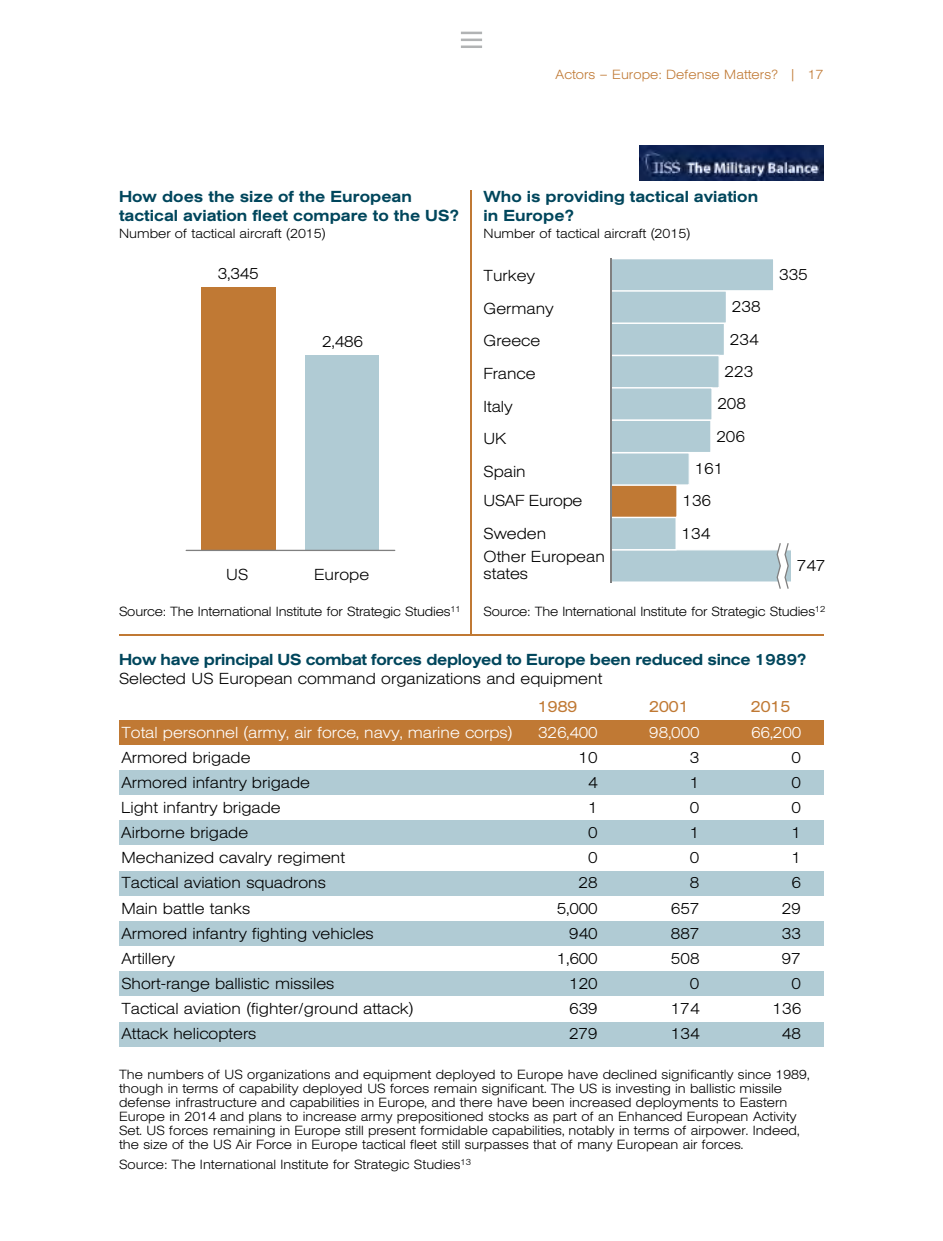
<style>
.page{position:relative;width:943px;height:1241px;background:#fff}
.page>*{position:absolute;margin:0;border:0;box-sizing:border-box;transform-origin:0 0}
.t1{font:300 expanded 15.75px/25.2px "AG Book Pro";color:#000;text-align:right}
.t2{font:500 expanded 15.75px/18.9px "AG Book Pro";color:#00465c}
.t3{font:500 expanded 15.75px "AG Book Pro";letter-spacing:-.02em;color:#00465c}
.t4{font:300 expanded 15.75px "AG Book Pro";color:#fff}
.t5{font:expanded 15.75px "AG Book Pro";color:#c07934}
.t6{font:300 expanded 15.75px "AG Book Pro";letter-spacing:-.02em;color:#000}
.t7{font:300 expanded 13.12px/14.2px "AG Book Pro";color:#000}
.t8{font:300 expanded 13.12px "AG Book Pro";letter-spacing:.005em;color:#c07934}
</style>
<div class="page">
<svg style="left:462px;top:32px;width:19px;height:9px"></svg>
<hr style="left:462px;top:45px;width:19px;height:3px;background:#b1b3b4">
<div style="left:201px;top:287px;width:74px;height:263px;background:#c07934"></div>
<div style="left:305px;top:355px;width:74px;height:195px;background:#b0cbd4"></div>
<hr style="left:186px;top:549px;width:209px;height:2px;background:#808080">
<svg style="left:610px;top:258px;width:181px;height:330px"></svg>
<hr style="left:470px;top:190px;width:2px;height:445px;background:#c07934">
<hr style="left:119px;top:634px;width:704px;height:2px;background:#c07934">
<img style="left:639px;top:145px;width:184px;height:35px">
<div style="left:119px;top:720px;width:704px;height:25px;background:#c07934"></div>
<div style="left:119px;top:770px;width:704px;height:25px;background:#b0cbd4"></div>
<div style="left:119px;top:820px;width:704px;height:25px;background:#b0cbd4"></div>
<div style="left:119px;top:870px;width:704px;height:25px;background:#b0cbd4"></div>
<div style="left:119px;top:920px;width:704px;height:25px;background:#b0cbd4"></div>
<div style="left:119px;top:971px;width:704px;height:24px;background:#b0cbd4"></div>
<div style="left:119px;top:1021px;width:704px;height:25px;background:#b0cbd4"></div>
<p class="t8" style="left:555px;top:66px;width:270px">Actors – Europe: Defense Matters? | 17</p>
<p class="t2" style="left:119px;top:187px;width:341px">How does the size of the European tactical aviation fleet compare to the US?</p>
<p class="t7" style="left:119px;top:226px;width:208px">Number of tactical aircraft (2015)</p>
<p class="t1" style="left:218px;top:261px;width:42px">3,345</p>
<p class="t1" style="left:322px;top:329px;width:42px">2,486</p>
<p class="t1" style="left:226px;top:561px;width:23px">US</p>
<p class="t1" style="left:314px;top:561px;width:57px">Europe</p>
<p class="t2" style="left:483px;top:187px;width:276px">Who is providing tactical aviation in Europe?</p>
<p class="t7" style="left:483px;top:226px;width:208px">Number of tactical aircraft (2015)</p>
<p class="t1" style="left:483px;top:263px;width:53px">Turkey</p>
<p class="t1" style="left:483px;top:295px;width:72px">Germany</p>
<p class="t1" style="left:732px;top:294px;width:30px">238</p>
<p class="t1" style="left:483px;top:328px;width:58px">Greece</p>
<p class="t1" style="left:730px;top:326px;width:30px">234</p>
<p class="t1" style="left:483px;top:360px;width:53px">France</p>
<p class="t1" style="left:724px;top:358px;width:30px">223</p>
<p class="t1" style="left:483px;top:393px;width:31px">Italy</p>
<p class="t1" style="left:717px;top:391px;width:30px">208</p>
<p class="t1" style="left:483px;top:426px;width:24px">UK</p>
<p class="t1" style="left:716px;top:423px;width:30px">206</p>
<p class="t1" style="left:483px;top:458px;width:44px">Spain</p>
<p class="t1" style="left:694px;top:455px;width:30px">161</p>
<p class="t6" style="left:483px;top:490px;width:100px">USAF Europe</p>
<p class="t1" style="left:682px;top:488px;width:30px">136</p>
<p class="t1" style="left:483px;top:520px;width:64px">Sweden</p>
<p class="t1" style="left:681px;top:520px;width:30px">134</p>
<p class="t1" style="left:483px;top:548px;width:123px;line-height:17px;text-align:left">Other European states</p>
<p class="t1" style="left:779px;top:261px;width:30px">335</p>
<p class="t1" style="left:797px;top:552px;width:30px">747</p>
<p class="t7" style="left:119px;top:604px;width:343px">Source: The International Institute for Strategic Studies<sup>11</sup></p>
<p class="t7" style="left:483px;top:604px;width:343px">Source: The International Institute for Strategic Studies<sup>12</sup></p>
<p class="t3" style="left:119px;top:649px;width:689px">How have principal US combat forces deployed to Europe been reduced since 1989?</p>
<p class="t1" style="left:119px;top:666px;width:484px">Selected US European command organizations and equipment</p>
<p class="t4" style="left:121px;top:722px;width:392px">Total personnel (army, air force, navy, marine corps)</p>
<p class="t5" style="left:538px;top:696px;width:41px">1989</p>
<p class="t4" style="left:538px;top:722px;width:61px">326,400</p>
<p class="t5" style="left:649px;top:696px;width:41px">2001</p>
<p class="t4" style="left:649px;top:722px;width:52px">98,000</p>
<p class="t5" style="left:751px;top:696px;width:41px">2015</p>
<p class="t4" style="left:751px;top:722px;width:52px">66,200</p>
<p class="t1" style="left:121px;top:744px;width:131px">Armored brigade</p>
<p class="t1" style="left:578px;top:744px;width:21px">10</p>
<p class="t1" style="left:690px;top:744px;width:11px">3</p>
<p class="t1" style="left:791px;top:744px;width:11px">0</p>
<p class="t1" style="left:121px;top:769px;width:190px">Armored infantry brigade</p>
<p class="t1" style="left:588px;top:769px;width:11px">4</p>
<p class="t1" style="left:690px;top:769px;width:11px">1</p>
<p class="t1" style="left:791px;top:769px;width:11px">0</p>
<p class="t1" style="left:121px;top:794px;width:161px">Light infantry brigade</p>
<p class="t1" style="left:588px;top:794px;width:11px">1</p>
<p class="t1" style="left:690px;top:794px;width:11px">0</p>
<p class="t1" style="left:791px;top:794px;width:11px">0</p>
<p class="t1" style="left:121px;top:819px;width:128px">Airborne brigade</p>
<p class="t1" style="left:588px;top:819px;width:11px">0</p>
<p class="t1" style="left:690px;top:819px;width:11px">1</p>
<p class="t1" style="left:791px;top:819px;width:11px">1</p>
<p class="t1" style="left:121px;top:844px;width:225px">Mechanized cavalry regiment</p>
<p class="t1" style="left:588px;top:844px;width:11px">0</p>
<p class="t1" style="left:690px;top:844px;width:11px">0</p>
<p class="t1" style="left:791px;top:844px;width:11px">1</p>
<p class="t1" style="left:772px;top:869px;width:30px">6<br>29<br>33<br>97<br>0<br>136<br>48</p>
<p class="t7" style="left:119px;top:1066px;width:692px">The numbers of US organizations and equipment deployed to Europe have declined significantly since 1989, though in terms of capability deployed US forces remain significant. The US is investing in ballistic missile defense infrastructure and capabilities in Europe, and there have been increased deployments to Eastern Europe in 2014 and plans to increase army prepositioned stocks as part of an Enhanced European Activity Set. US forces remaining in Europe still present formidable capabilities, notably in terms of airpower. Indeed, the size of the US Air Force in Europe tactical fleet still surpasses that of many European air forces.</p>
<p class="t1" style="left:121px;top:870px;width:294px;text-align:left">Tactical aviation squadrons<br>Main battle tanks<br>Armored infantry fighting vehicles<br>Artillery<br>Short-range ballistic missiles<br>Tactical aviation (fighter/ground attack)<br>Attack helicopters</p>
<p class="t1" style="left:671px;top:869px;width:30px">8<br>657<br>887<br>508<br>0<br>174<br>134</p>
<p class="t1" style="left:557px;top:869px;width:42px">28<br>5,000<br>940<br>1,600<br>120<br>639<br>279</p>
<p class="t7" style="left:119px;top:1157px;width:353px">Source: The International Institute for Strategic Studies<sup>13</sup></p>
</div>
